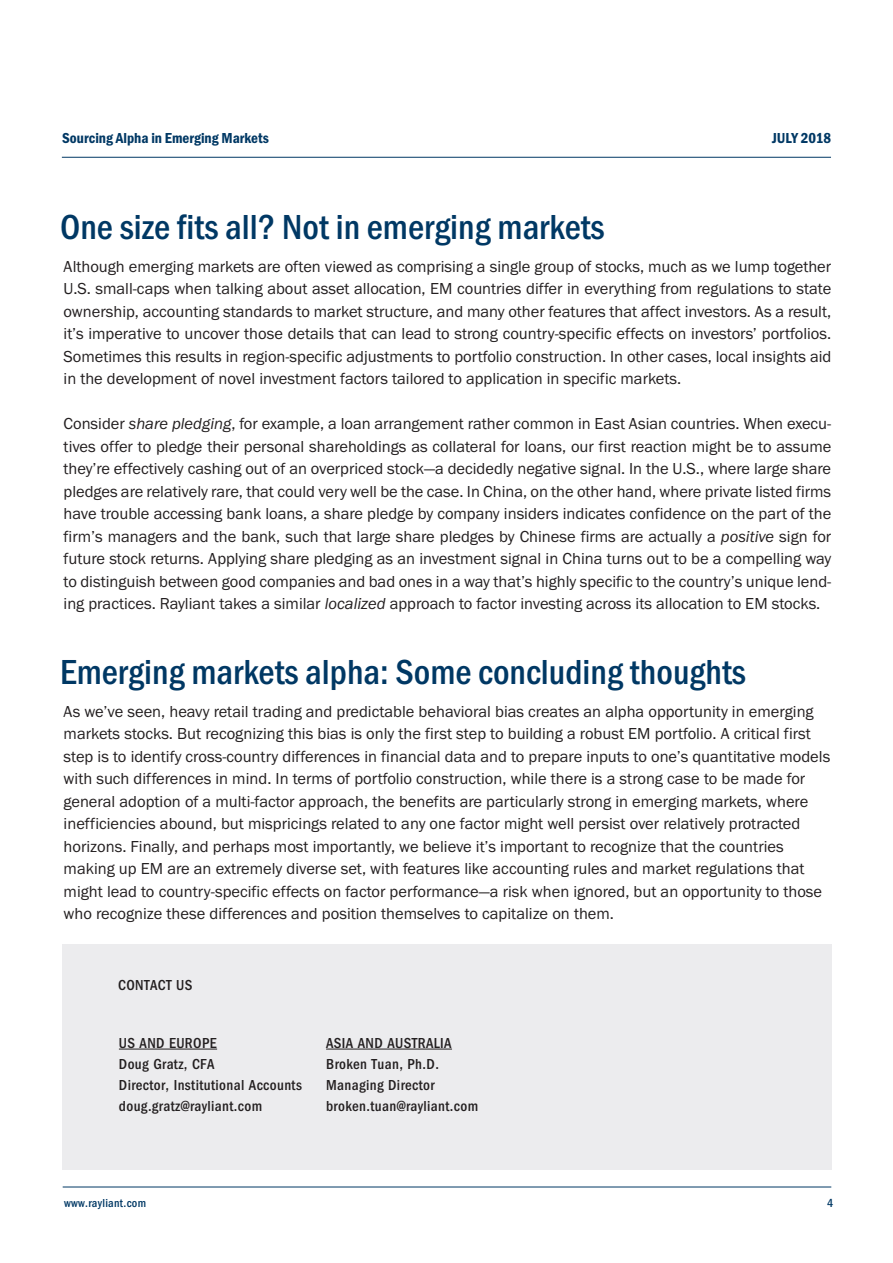
<style>
.page{position:relative;width:893px;height:1263px;background:#fff}
.page>*{position:absolute;margin:0;border:0;box-sizing:border-box;transform-origin:0 0}
.t1{font:500 condensed 36px "Franklin Got T";color:#003864}
.t2{font:16.5px/22.5px "Franklin Got T";color:#231f20;text-align:justify}
.t3{font:500 condensed 15px/21px "Franklin Gothic";letter-spacing:.025em;color:#231f20}
.t4{font:600 condensed 15px "Franklin Got T";color:#003864}
.t5{font:500 condensed 12px "Franklin Gothic";letter-spacing:.025em;color:#003864}
.s1{font-style:italic}
</style>
<div class="page">
<hr style="left:62px;top:157px;width:769px;height:1px;background:#003864">
<hr style="left:63px;top:1187px;width:768px;height:1px;background:#003864">
<div style="left:62px;top:944px;width:769px;height:226px;background:#ececee"></div>
<hr style="left:119px;top:1049px;width:98px;height:1px;background:#231f20">
<hr style="left:326px;top:1049px;width:126px;height:1px;background:#231f20">
<p class="t4" style="left:62px;top:129px;width:208px">Sourcing Alpha in Emerging Markets</p>
<p class="t4" style="left:772px;top:129px;width:61px">JULY 2018</p>
<h1 class="t1" style="left:60px;top:207px;width:546px">One size fits all? Not in emerging markets</h1>
<p class="t2" style="left:64px;top:255px;width:769px">Although emerging markets are often viewed as comprising a single group of stocks, much as we lump together U.S. small-caps when talking about asset allocation, EM countries differ in everything from regulations to state ownership, accounting standards to market structure, and many other features that affect investors. As a result, it’s imperative to uncover those details that can lead to strong country-specific effects on investors’ portfolios.<br>Sometimes this results in region-specific adjustments to portfolio construction. In other cases, local insights aid in the development of novel investment factors tailored to application in specific markets.</p>
<p class="t2" style="left:64px;top:412px;width:769px">Consider <span class="s1">share pledging</span>, for example, a loan arrangement rather common in East Asian countries. When execu&shy;tives offer to pledge their personal shareholdings as collateral for loans, our first reaction might be to assume they’re effectively cashing out of an overpriced stock—a decidedly negative signal. In the U.S., where large share pledges are relatively rare, that could very well be the case. In China, on the other hand, where private listed firms have trouble accessing bank loans, a share pledge by company insiders indicates confidence on the part of the firm’s managers and the bank, such that large share pledges by Chinese firms are actually a <span class="s1">positive</span> sign for future stock returns. Applying share pledging as an investment signal in China turns out to be a compelling way to distinguish between good companies and bad ones in a way that’s highly specific to the country’s unique lend&shy;ing practices. Rayliant takes a similar <span class="s1">localized</span> approach to factor investing across its allocation to EM stocks.</p>
<h1 class="t1" style="left:60px;top:651px;width:687px">Emerging markets alpha: Some concluding thoughts</h1>
<p class="t2" style="left:64px;top:700px;width:768px;text-align:left">As we’ve seen, heavy retail trading and predictable behavioral bias creates an alpha opportunity in emerging markets stocks. But recognizing this bias is only the first step to building a robust EM portfolio. A critical first step is to identify cross-country differences in financial data and to prepare inputs to one’s quantitative models with such differences in mind. In terms of portfolio construction, while there is a strong case to be made for general adoption of a multi-factor approach, the benefits are particularly strong in emerging markets, where inefficiencies abound, but mispricings related to any one factor might well persist over relatively protracted horizons. Finally, and perhaps most importantly, we believe it’s important to recognize that the countries making up EM are an extremely diverse set, with features like accounting rules and market regulations that might lead to country-specific effects on factor performance—a risk when ignored, but an opportunity to those who recognize these differences and position themselves to capitalize on them.</p>
<p class="t3" style="left:118px;top:975px;width:76px">CONTACT US</p>
<p class="t3" style="left:119px;top:1032px;width:185px">US AND EUROPE<br>Doug Gratz, CFA<br>Director, Institutional Accounts doug.gratz@rayliant.com</p>
<p class="t3" style="left:326px;top:1032px;width:154px">ASIA AND AUSTRALIA<br>Broken Tuan, Ph.D.<br>Managing Director broken.tuan@rayliant.com</p>
<p class="t5" style="left:64px;top:1196px;width:84px">www.rayliant.com</p>
<p class="t5" style="left:827px;top:1196px;width:8px">4</p>
</div>
